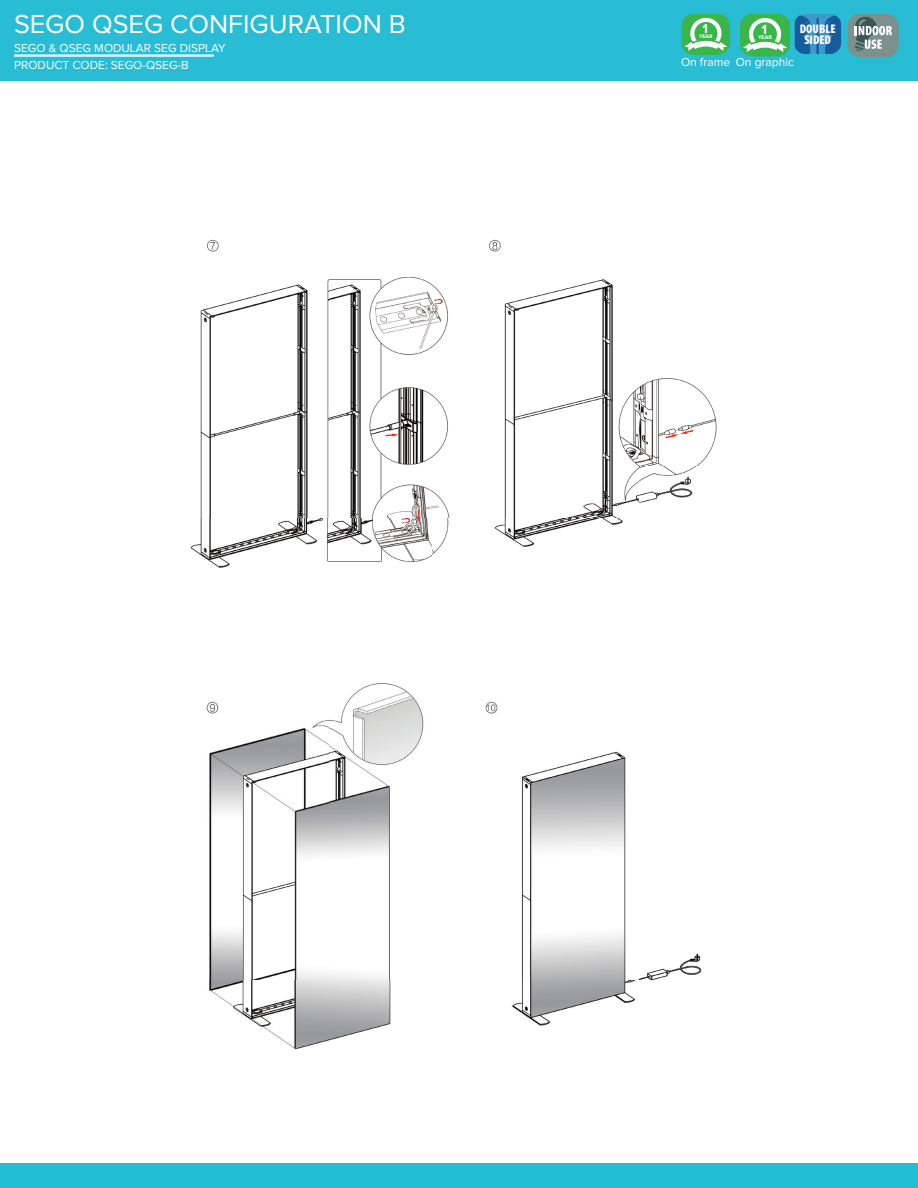
<style>
.page{position:relative;width:918px;height:1188px;background:#fff}
.page>*{position:absolute;margin:0;border:0;box-sizing:border-box;transform-origin:0 0}
.t1{font:27px "Proxima Nova";color:#fff}
.t2{font:900 condensed 18.3px "Myriad Pro";color:#fff}
.t3{font:700 13.8px "Proxima Nova";color:#fff}
.t4{font:700 13.35px "Proxima Nova";color:#fff}
.t5{font:900 condensed 12.6px/11.2px "Myriad Pro";color:#fff;text-align:center}
.t6{font:12px "Proxima Nova";color:#fff}
.t7{font:700 5.55px "Proxima Nova";color:#fff}
.t8{font:700 5.25px "Proxima Nova";color:#fff}
</style>
<div class="page">
<div style="left:0;top:0;width:918px;height:81px;background:#29bdd5"></div>
<div style="left:682px;top:14px;width:48px;height:41px;background:#3ab54a;border-radius:12px"></div>
<svg style="left:685px;top:16px;width:42px;height:35px"></svg>
<div style="left:740px;top:14px;width:50px;height:42px;background:#3ab54a;border-radius:13px"></div>
<svg style="left:743px;top:16px;width:44px;height:36px"></svg>
<div style="left:848px;top:14px;width:51px;height:43px;background:#7c908c;border-radius:12px"></div>
<svg style="left:855px;top:16px;width:37px;height:36px"></svg>
<div style="left:795px;top:14px;width:46px;height:40px;background:#3e98c8;border-radius:11px"></div>
<svg style="left:825px;top:15px;width:16px;height:39px"></svg>
<svg style="left:795px;top:15px;width:24px;height:39px"></svg>
<hr style="left:14px;top:54px;width:200px;height:3px;background:#fff">
<div style="left:0;top:1164px;width:918px;height:24px;background:#23bdd6"></div>
<img style="left:206px;top:683px;width:496px;height:367px">
<img style="left:190px;top:239px;width:527px;height:329px">
<h1 class="t1" style="left:14px;top:12px;width:393px">SEGO QSEG CONFIGURATION B</h1>
<p class="t6" style="left:14px;top:60px;width:176px">PRODUCT CODE: SEGO-QSEG-B</p>
<p class="t6" style="left:14px;top:42px;width:213px">SEGO &amp; QSEG MODULAR SEG DISPLAY</p>
<p class="t4" style="left:703px;top:21px;width:7px">1</p>
<p class="t8" style="left:699px;top:33px;width:15px">YEAR</p>
<p class="t5" style="left:800px;top:23px;width:37px">DOUBLE<br>SIDED</p>
<p class="t3" style="left:762px;top:21px;width:7px">1</p>
<p class="t7" style="left:758px;top:34px;width:16px">YEAR</p>
<h2 class="t2" style="left:748px;top:52px;width:47px">SINGLE</h2>
<p class="t6" style="left:681px;top:57px;width:51px">On frame</p>
<p class="t6" style="left:736px;top:57px;width:60px">On graphic</p>
</div>
